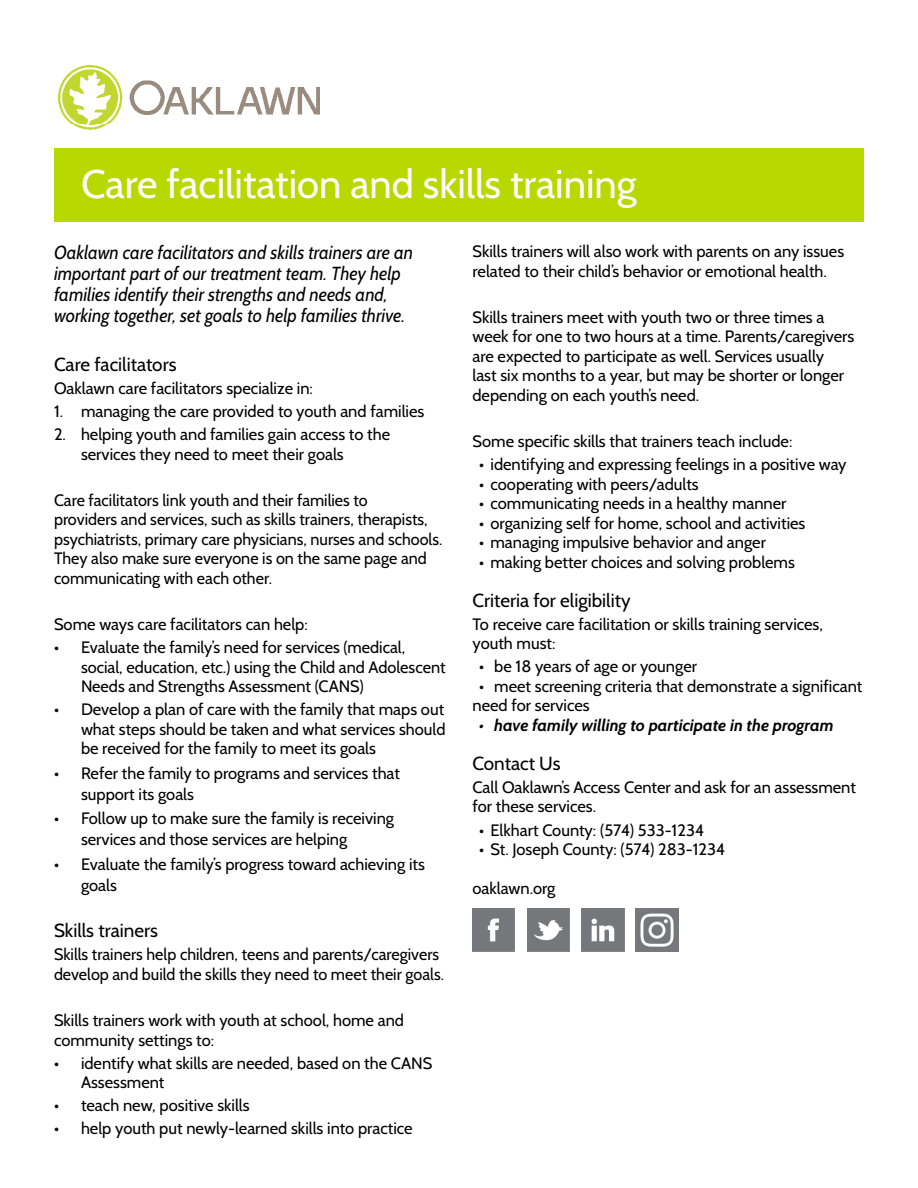
<style>
.page{position:relative;width:918px;height:1188px;background:#fff}
.page>*{position:absolute;margin:0;border:0;box-sizing:border-box;transform-origin:0 0}
.headline{font:39.9px "Cabin";color:#fff}
.Subhead_1{font:italic 18.9px/21px "Cabin";color:#000;scale:.95 1}
.Subhead_1-2{font:18.9px "Cabin";color:#000}
.Subhead_1-3{font:16.5px/19.5px "Cabin";color:#000}
.Body_text{font:16.5px/19.5px "Cabin";color:#000}
.Body_text-2{font:italic 700 16.5px "Cabin";color:#000}
</style>
<div class="page">
<img style="left:58px;top:65px;width:262px;height:65px">
<div style="left:54px;top:148px;width:810px;height:74px;background:#b7d900"></div>
<img style="left:472px;top:909px;width:43px;height:42px">
<img style="left:527px;top:909px;width:43px;height:42px">
<img style="left:582px;top:909px;width:42px;height:42px">
<img style="left:636px;top:909px;width:42px;height:42px">
<p class="headline" style="left:81px;top:159px;width:557px">Care facilitation and skills training</p>
<p class="Subhead_1" style="left:54px;top:241px;width:379px">Oaklawn care facilitators and skills trainers are an important part of our treatment team. They help families identify their strengths and needs and, working together, set goals to help families thrive.</p>
<p class="Subhead_1-2" style="left:54px;top:353px;width:124px">Care facilitators</p>
<p class="Subhead_1-3" style="left:54px;top:378px;width:260px">Oaklawn care facilitators specialize in:</p>
<p class="Subhead_1-3" style="left:54px;top:401px;width:372px">1. managing the care provided to youth and families</p>
<p class="Subhead_1-3" style="left:81px;top:425px;width:311px;text-indent:-27px">2. helping youth and families gain access to the services they need to meet their goals</p>
<p class="Subhead_1-3" style="left:54px;top:490px;width:390px">Care facilitators link youth and their families to<br>providers and services, such as skills trainers, therapists, psychiatrists, primary care physicians, nurses and schools.<br>They also make sure everyone is on the same page and communicating with each other.</p>
<p class="Subhead_1-3" style="left:54px;top:614px;width:255px">Some ways care facilitators can help:</p>
<p class="Subhead_1-3" style="left:81px;top:638px;width:366px;text-indent:-27px">• Evaluate the family’s need for services (medical, social, education, etc.) using the Child and Adolescent<br>Needs and Strengths Assessment (CANS)</p>
<p class="Subhead_1-3" style="left:81px;top:700px;width:366px;text-align:justify;text-indent:-27px">• Develop a plan of care with the family that maps out what steps should be taken and what services should be received for the family to meet its goals</p>
<p class="Subhead_1-3" style="left:81px;top:762px;width:320px;line-height:21px;text-indent:-27px">• Refer the family to programs and services that support its goals</p>
<p class="Subhead_1-3" style="left:81px;top:808px;width:315px;line-height:21px;text-indent:-27px">• Follow up to make sure the family is receiving services and those services are helping</p>
<p class="Subhead_1-3" style="left:81px;top:854px;width:345px;line-height:21px;text-indent:-27px">• Evaluate the family’s progress toward achieving its goals</p>
<p class="Subhead_1-2" style="left:54px;top:919px;width:105px">Skills trainers</p>
<p class="Subhead_1-3" style="left:54px;top:945px;width:392px">Skills trainers help children, teens and parents/caregivers develop and build the skills they need to meet their goals.</p>
<p class="Subhead_1-3" style="left:54px;top:1010px;width:352px">Skills trainers work with youth at school, home and community settings to:</p>
<p class="Subhead_1-3" style="left:81px;top:1053px;width:353px;text-indent:-27px">• identify what skills are needed, based on the CANS<br>Assessment</p>
<p class="Subhead_1-3" style="left:54px;top:1096px;width:197px">• teach new, positive skills</p>
<p class="Subhead_1-3" style="left:54px;top:1119px;width:360px">• help youth put newly-learned skills into practice</p>
<p class="Subhead_1-3" style="left:472px;top:242px;width:373px">Skills trainers will also work with parents on any issues related to their child’s behavior or emotional health.</p>
<p class="Subhead_1-3" style="left:472px;top:307px;width:383px">Skills trainers meet with youth two or three times a week for one to two hours at a time. Parents/caregivers are expected to participate as well. Services usually<br>last six months to a year, but may be shorter or longer depending on each youth’s need.</p>
<p class="Subhead_1-3" style="left:472px;top:431px;width:321px">Some specific skills that trainers teach include:</p>
<p class="Body_text" style="left:479px;top:455px;width:369px">• identifying and expressing feelings in a positive way</p>
<p class="Body_text" style="left:479px;top:474px;width:221px">• cooperating with peers/adults</p>
<p class="Body_text" style="left:479px;top:494px;width:309px">• communicating needs in a healthy manner</p>
<p class="Body_text" style="left:479px;top:513px;width:328px">• organizing self for home, school and activities</p>
<p class="Body_text" style="left:479px;top:533px;width:288px">• managing impulsive behavior and anger</p>
<p class="Body_text" style="left:479px;top:552px;width:317px">• making better choices and solving problems</p>
<p class="Subhead_1-2" style="left:472px;top:588px;width:160px">Criteria for eligibility</p>
<p class="Subhead_1-3" style="left:472px;top:614px;width:352px">To receive care facilitation or skills training services, youth must:</p>
<p class="Body_text" style="left:479px;top:657px;width:219px">• be 18 years of age or younger</p>
<p class="Body_text" style="left:472px;top:676px;width:391px;text-indent:7px">• meet screening criteria that demonstrate a significant need for services</p>
<p class="Body_text-2" style="left:479px;top:715px;width:356px">• have family willing to participate in the program</p>
<p class="Subhead_1-2" style="left:472px;top:752px;width:90px">Contact Us</p>
<p class="Subhead_1-3" style="left:472px;top:777px;width:385px">Call Oaklawn’s Access Center and ask for an assessment for these services.</p>
<p class="Subhead_1-3" style="left:479px;top:820px;width:227px">• Elkhart County: (574) 533-1234</p>
<p class="Subhead_1-3" style="left:479px;top:839px;width:248px">• St. Joseph County: (574) 283-1234</p>
<p class="Body_text" style="left:472px;top:878px;width:85px">oaklawn.org</p>
</div>
